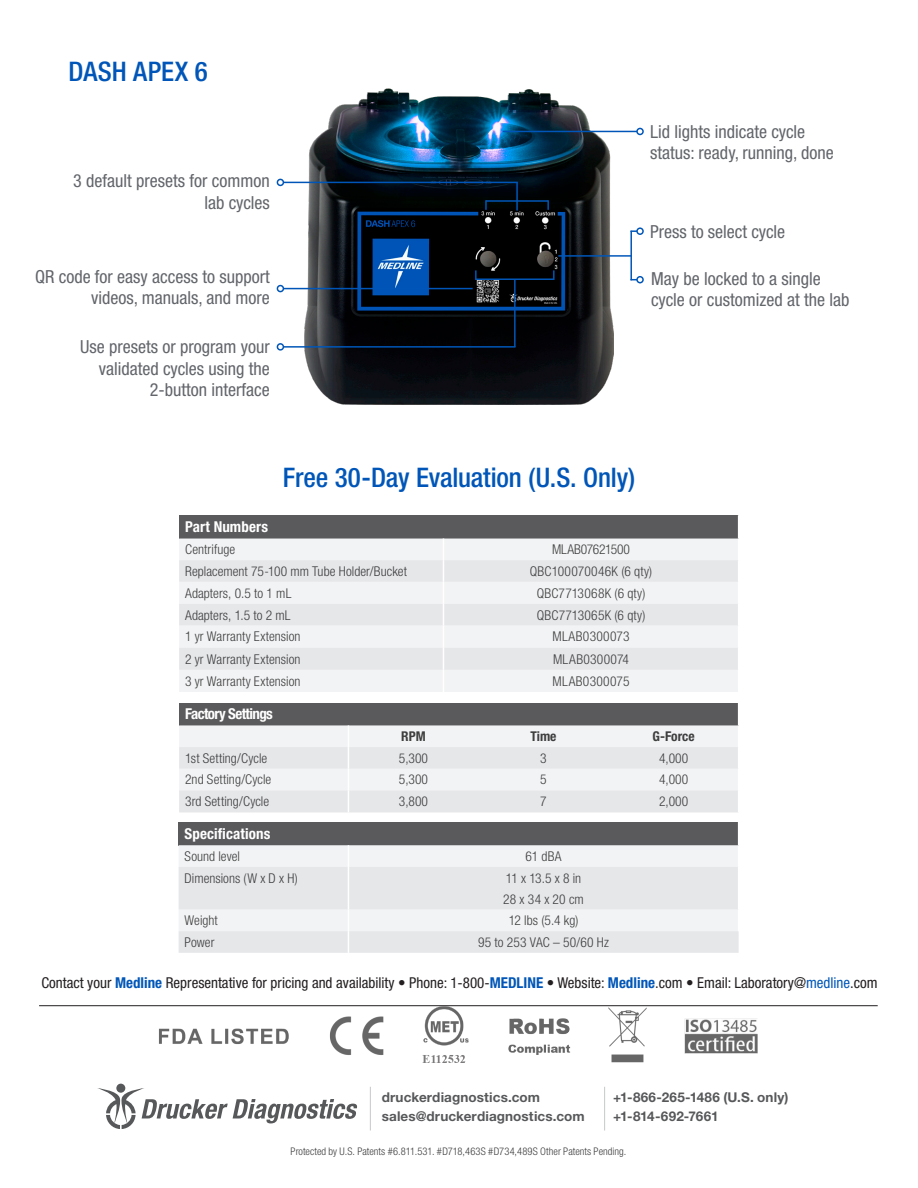
<style>
.page{position:relative;width:918px;height:1188px;background:#fff}
.page>*{position:absolute;margin:0;border:0;box-sizing:border-box;transform-origin:0 0}
.t1{font:500 condensed 27px "Helvetica Neue LT Std";letter-spacing:-.005em;color:#0056b8}
.t2{font:condensed 18px/21.6px "Helvetica Neue LT Std";color:#62656a;text-align:right}
.t3{font:condensed 15px "Helvetica Neue LT Std";color:#231f20}
.specifications{font:700 condensed 15px "Helvetica Neue LT Std";letter-spacing:.005em;color:#fff}
.specifications-2{font:700 condensed 15px "Helvetica Neue LT Std";letter-spacing:-.04em;color:#fff}
.specifications-3{font:300 condensed 13.5px "Helvetica Neue LT Std";letter-spacing:.005em;color:#3e3e3f}
.t4{font:700 13.5px "Helvetica Neue LT Std";letter-spacing:.01em;color:#57585a}
.specifications-4{font:300 condensed 13.5px "Helvetica Neue LT Std";letter-spacing:.025em;color:#3e3e3f}
.t5{font:700 13.5px "Helvetica Neue LT Std";letter-spacing:-.01em;color:#57585a}
.t6{font:700 condensed 13.5px "Helvetica Neue LT Std";color:#3e3e3f}
.t7{font:300 condensed 10.5px "Helvetica Neue LT Std";color:#3e3e3f}
.s1{font-weight:700;color:#0056b8}
.s2{color:#0056b8}
</style>
<div class="page">
<div style="left:116px;top:1084px;width:9px;height:9px;background:#57585a;border-radius:50%"></div>
<svg style="left:97px;top:1088px;width:261px;height:41px"></svg>
<hr style="left:370px;top:1087px;width:1px;height:44px;background:#c7c8ca">
<hr style="left:604px;top:1087px;width:1px;height:44px;background:#c7c8ca">
<img style="left:305px;top:89px;width:308px;height:315px">
<hr style="left:283px;top:182px;width:235px;height:1px;background:#0056b8">
<div style="left:277px;top:179px;width:7px;height:7px;border:2px solid #0056b8;border-radius:50%"></div>
<hr style="left:503px;top:131px;width:134px;height:1px;background:#0056b8">
<div style="left:636px;top:128px;width:8px;height:7px;border:2px solid #0056b8;border-radius:50%"></div>
<hr style="left:283px;top:346px;width:233px;height:2px;background:#0056b8">
<div style="left:277px;top:343px;width:7px;height:8px;border:2px solid #0056b8;border-radius:50%"></div>
<hr style="left:486px;top:200px;width:62px;height:2px;background:#0056b8">
<svg style="left:485px;top:200px;width:2px;height:10px"></svg>
<hr style="left:516px;top:182px;width:2px;height:29px;background:#0056b8">
<svg style="left:547px;top:200px;width:2px;height:10px"></svg>
<hr style="left:630px;top:231px;width:2px;height:49px;background:#0056b8">
<hr style="left:476px;top:278px;width:78px;height:2px;background:#0056b8">
<svg style="left:475px;top:270px;width:2px;height:10px"></svg>
<svg style="left:553px;top:270px;width:2px;height:10px"></svg>
<hr style="left:514px;top:280px;width:2px;height:67px;background:#0056b8">
<hr style="left:558px;top:255px;width:73px;height:2px;background:#0056b8">
<div style="left:636px;top:227px;width:8px;height:8px;border:2px solid #0056b8;border-radius:50%"></div>
<div style="left:636px;top:276px;width:8px;height:7px;border:2px solid #0056b8;border-radius:50%"></div>
<svg style="left:179px;top:703px;width:560px;height:109px"></svg>
<div style="left:179px;top:515px;width:560px;height:24px;background:#5a5a5d"></div>
<div style="left:179px;top:539px;width:559px;height:153px;background:#f2f3f4"></div>
<svg style="left:179px;top:560px;width:559px;height:110px;fill:#e6e7e9"></svg>
<svg style="left:443px;top:539px;width:1px;height:153px"></svg>
<svg style="left:738px;top:515px;width:1px;height:24px"></svg>
<div style="left:179px;top:822px;width:560px;height:23px;background:#5a5a5d"></div>
<div style="left:179px;top:845px;width:559px;height:22px;background:#f2f3f4"></div>
<svg style="left:179px;top:867px;width:560px;height:86px;fill:#e6e7e9"></svg>
<svg style="left:348px;top:845px;width:1px;height:22px"></svg>
<svg style="left:738px;top:822px;width:1px;height:24px"></svg>
<hr style="left:348px;top:867px;width:1px;height:43px;background:#fff">
<svg style="left:348px;top:910px;width:1px;height:43px"></svg>
<hr style="left:738px;top:867px;width:1px;height:43px;background:#fff">
<svg style="left:738px;top:910px;width:1px;height:21px"></svg>
<img style="left:151px;top:1006px;width:615px;height:57px">
<hr style="left:39px;top:1005px;width:839px;height:1px;background:#231f20">
<hr style="left:283px;top:288px;width:190px;height:1px;background:#0056b8">
<div style="left:277px;top:285px;width:7px;height:7px;border:2px solid #0056b8;border-radius:50%"></div>
<p class="t1" style="left:69px;top:55px;width:141px">DASH APEX 6</p>
<p class="t2" style="left:73px;top:170px;width:198px">3 default presets for common lab cycles</p>
<p class="t2" style="left:35px;top:266px;width:236px">QR code for easy access to support videos, manuals, and more</p>
<p class="t2" style="left:80px;top:336px;width:191px">Use presets or program your validated cycles using the<br>2-button interface</p>
<p class="t2" style="left:650px;top:121px;width:185px;text-align:left">Lid lights indicate cycle status: ready, running, done</p>
<p class="t2" style="left:650px;top:220px;width:137px">Press to select cycle</p>
<p class="t2" style="left:651px;top:268px;width:200px;text-align:left">May be locked to a single cycle or customized at the lab</p>
<p class="t1" style="left:283px;top:461px;width:354px">Free 30-Day Evaluation (U.S. Only)</p>
<p class="specifications" style="left:185px;top:517px;width:84px">Part Numbers</p>
<p class="specifications-3" style="left:185px;top:542px;width:52px">Centrifuge</p>
<p class="specifications-3" style="left:552px;top:542px;width:79px">MLAB07621500</p>
<p class="specifications-3" style="left:185px;top:563px;width:223px">Replacement 75-100 mm Tube Holder/Bucket</p>
<p class="specifications-3" style="left:530px;top:563px;width:124px">QBC100070046K (6 qty)</p>
<p class="specifications-3" style="left:185px;top:585px;width:108px">Adapters, 0.5 to 1 mL</p>
<p class="specifications-3" style="left:537px;top:585px;width:110px">QBC7713068K (6 qty)</p>
<p class="specifications-3" style="left:185px;top:607px;width:107px">Adapters, 1.5 to 2 mL</p>
<p class="specifications-3" style="left:537px;top:607px;width:110px">QBC7713065K (6 qty)</p>
<p class="specifications-3" style="left:185px;top:629px;width:117px">1 yr Warranty Extension</p>
<p class="specifications-4" style="left:553px;top:629px;width:79px">MLAB0300073</p>
<p class="specifications-3" style="left:185px;top:651px;width:117px">2 yr Warranty Extension</p>
<p class="specifications-4" style="left:553px;top:651px;width:78px">MLAB0300074</p>
<p class="specifications-3" style="left:185px;top:673px;width:117px">3 yr Warranty Extension</p>
<p class="specifications-4" style="left:553px;top:673px;width:78px">MLAB0300075</p>
<p class="specifications-2" style="left:185px;top:705px;width:89px">Factory Settings</p>
<p class="t6" style="left:401px;top:728px;width:26px">RPM</p>
<p class="t6" style="left:531px;top:728px;width:27px">Time</p>
<p class="t6" style="left:653px;top:728px;width:44px">G-Force</p>
<p class="specifications-3" style="left:185px;top:750px;width:84px">1st Setting/Cycle</p>
<p class="specifications-3" style="left:399px;top:750px;width:31px">5,300</p>
<p class="specifications-3" style="left:540px;top:750px;width:8px">3</p>
<p class="specifications-3" style="left:659px;top:750px;width:31px">4,000</p>
<p class="specifications-3" style="left:185px;top:772px;width:88px">2nd Setting/Cycle</p>
<p class="specifications-3" style="left:399px;top:772px;width:31px">5,300</p>
<p class="specifications-3" style="left:540px;top:772px;width:8px">5</p>
<p class="specifications-3" style="left:659px;top:772px;width:31px">4,000</p>
<p class="specifications-3" style="left:185px;top:793px;width:86px">3rd Setting/Cycle</p>
<p class="specifications-3" style="left:399px;top:793px;width:31px">3,800</p>
<p class="specifications-3" style="left:540px;top:793px;width:8px">7</p>
<p class="specifications-3" style="left:659px;top:793px;width:31px">2,000</p>
<p class="specifications" style="left:185px;top:824px;width:87px">Specifications</p>
<p class="specifications-3" style="left:185px;top:848px;width:57px">Sound level</p>
<p class="specifications-3" style="left:525px;top:848px;width:38px">61 dBA</p>
<p class="specifications-3" style="left:185px;top:870px;width:115px">Dimensions (W x D x H)</p>
<p class="specifications-3" style="left:506px;top:870px;width:77px">11 x 13.5 x 8 in</p>
<p class="specifications-3" style="left:503px;top:891px;width:82px">28 x 34 x 20 cm</p>
<p class="specifications-3" style="left:185px;top:913px;width:35px">Weight</p>
<p class="specifications-3" style="left:509px;top:913px;width:71px">12 lbs (5.4 kg)</p>
<p class="specifications-3" style="left:185px;top:934px;width:31px">Power</p>
<p class="specifications-3" style="left:478px;top:934px;width:132px">95 to 253 VAC – 50/60 Hz</p>
<p class="t3" style="left:42px;top:974px;width:838px">Contact your <span class="s1">Medline</span> Representative for pricing and availability • Phone: 1-800-<span class="s1">MEDLINE</span> • Website: <span class="s1">Medline</span>.com • Email: Laboratory@<span class="s2">medline</span>.com</p>
<p class="t4" style="left:613px;top:1089px;width:177px">+1-866-265-1486 (U.S. only)</p>
<p class="t5" style="left:613px;top:1108px;width:107px">+1-814-692-7661</p>
<p class="t7" style="left:291px;top:1145px;width:337px">Protected by U.S. Patents #6.811.531. #D718,463S #D734,489S Other Patents Pending.</p>
<p class="t4" style="left:382px;top:1089px;width:160px">druckerdiagnostics.com</p>
<p class="t4" style="left:382px;top:1108px;width:205px">sales@druckerdiagnostics.com</p>
</div>
